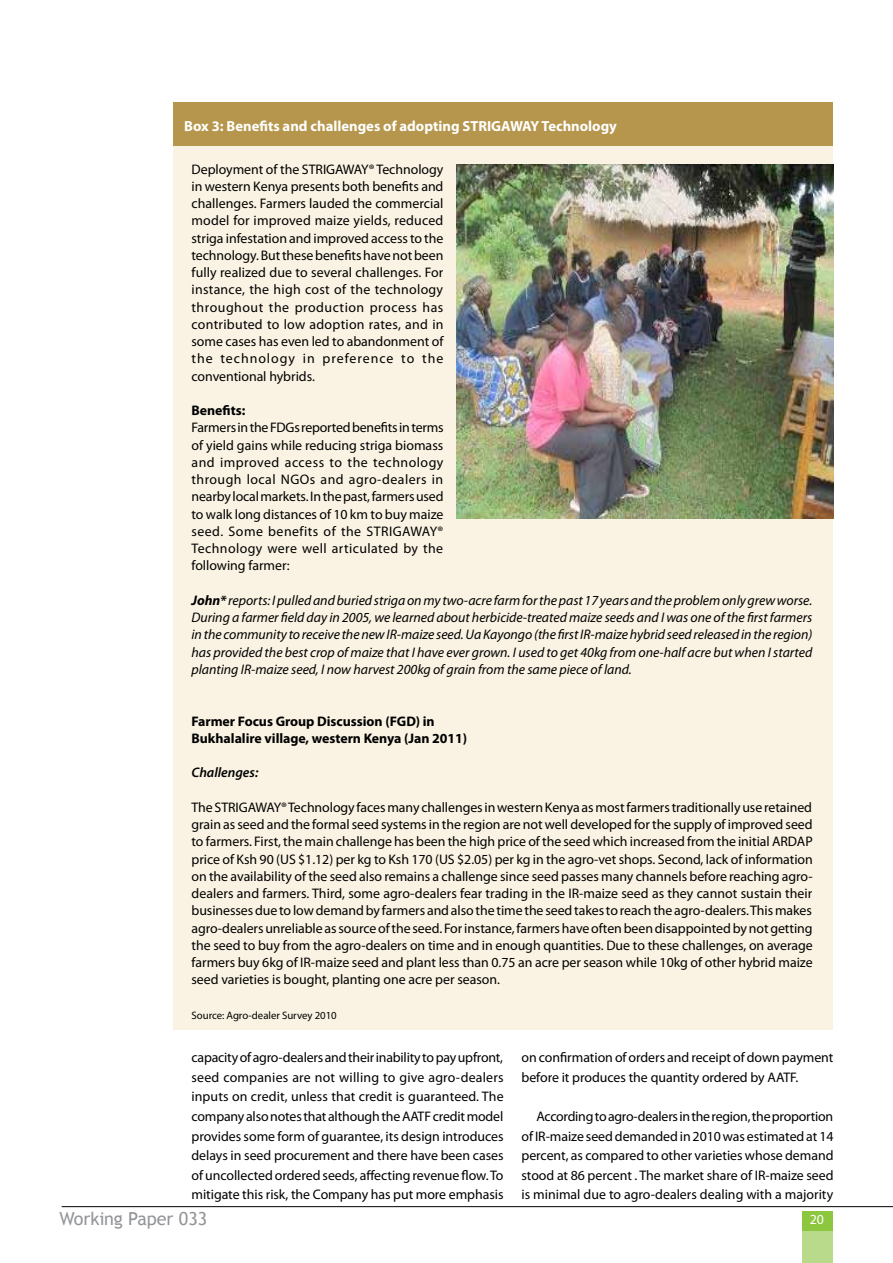
<style>
.page{position:relative;width:893px;height:1263px;background:#fff}
.page>*{position:absolute;margin:0;border:0;box-sizing:border-box;transform-origin:0 0}
.t1{font:18px "Trebuchet MS";letter-spacing:-.005em;color:#939598}
.t2{font:700 14.7px "Myriad Pro";color:#fff}
.t3{font:13.8px/17.2px "Myriad Pro";letter-spacing:-.005em;color:#000;text-align:justify}
.t4{font:italic 13.8px/17.2px "Myriad Pro";letter-spacing:-.005em;color:#000;text-align:justify}
.t5{font:700 13.8px/17.2px "Myriad Pro";letter-spacing:-.005em;color:#000}
.t6{font:italic 600 13.8px "Myriad Pro";letter-spacing:-.005em;color:#000}
.t7{font:13.8px "Myriad Pro";color:#fff}
.t8{font:10.8px "Myriad Pro";letter-spacing:-.005em;color:#000}
.s1{font-weight:700}
</style>
<div class="page">
<hr style="left:62px;top:1206px;width:831px;height:1px;background:#000">
<div style="left:802px;top:1211px;width:30px;height:19px;background:#8dc63f"></div>
<div style="left:802px;top:1231px;width:30px;height:32px;background:#b9da8a"></div>
<div style="left:174px;top:102px;width:659px;height:45px;background:#b6964d"></div>
<div style="left:174px;top:146px;width:659px;height:883px;background:#faf3e3"></div>
<img style="left:456px;top:165px;width:377px;height:354px">
<p class="t2" style="left:184px;top:116px;width:434px">Box 3: Benefits and challenges of adopting STRIGAWAY Technology</p>
<p class="t3" style="left:192px;top:160px;width:254px">Deployment of the STRIGAWAY® Technology in western Kenya presents both benefits and challenges. Farmers lauded the commercial model for improved maize yields, reduced striga infestation and improved access to the technology. But these benefits have not been fully realized due to several challenges. For instance, the high cost of the technology throughout the production process has contributed to low adoption rates, and in some cases has even led to abandonment of the technology in preference to the conventional hybrids.</p>
<p class="t5" style="left:192px;top:401px;width:55px">Benefits:</p>
<p class="t3" style="left:192px;top:419px;width:254px">Farmers in the FDGs reported benefits in terms of yield gains while reducing striga biomass and improved access to the technology through local NGOs and agro-dealers in nearby local markets. In the past, farmers used to walk long distances of 10 km to buy maize seed. Some benefits of the STRIGAWAY® Technology were well articulated by the following farmer:</p>
<p class="t4" style="left:192px;top:591px;width:622px"><span class="s1">John*</span> reports: I pulled and buried striga on my two-acre farm for the past 17 years and the problem only grew worse.<br>During a farmer field day in 2005, we learned about herbicide-treated maize seeds and I was one of the first farmers in the community to receive the new IR-maize seed. Ua Kayongo (the first IR-maize hybrid seed released in the region) has provided the best crop of maize that I have ever grown. I used to get 40kg from one-half acre but when I started planting IR-maize seed, I now harvest 200kg of grain from the same piece of land.</p>
<p class="t5" style="left:192px;top:712px;width:277px">Farmer Focus Group Discussion (FGD) in<br>Bukhalalire village, western Kenya (Jan 2011)</p>
<p class="t6" style="left:192px;top:764px;width:68px">Challenges:</p>
<p class="t3" style="left:192px;top:798px;width:623px">The STRIGAWAY® Technology faces many challenges in western Kenya as most farmers traditionally use retained grain as seed and the formal seed systems in the region are not well developed for the supply of improved seed to farmers. First, the main challenge has been the high price of the seed which increased from the initial ARDAP price of Ksh 90 (US $1.12) per kg to Ksh 170 (US $2.05) per kg in the agro-vet shops. Second, lack of information on the availability of the seed also remains a challenge since seed passes many channels before reaching agro&shy;dealers and farmers. Third, some agro-dealers fear trading in the IR-maize seed as they cannot sustain their businesses due to low demand by farmers and also the time the seed takes to reach the agro-dealers. This makes agro-dealers unreliable as source of the seed. For instance, farmers have often been disappointed by not getting the seed to buy from the agro-dealers on time and in enough quantities. Due to these challenges, on average farmers buy 6kg of IR-maize seed and plant less than 0.75 an acre per season while 10kg of other hybrid maize seed varieties is bought, planting one acre per season.</p>
<p class="t8" style="left:192px;top:1009px;width:147px">Source: Agro-dealer Survey 2010</p>
<p class="t3" style="left:192px;top:1047px;width:314px;line-height:19.6px">capacity of agro-dealers and their inability to pay upfront, seed companies are not willing to give agro-dealers inputs on credit, unless that credit is guaranteed. The company also notes that although the AATF credit model provides some form of guarantee, its design introduces delays in seed procurement and there have been cases of uncollected ordered seeds, affecting revenue flow. To mitigate this risk, the Company has put more emphasis</p>
<p class="t3" style="left:521px;top:1047px;width:313px;line-height:19.6px">on confirmation of orders and receipt of down payment before it produces the quantity ordered by AATF.</p>
<p class="t3" style="left:521px;top:1106px;width:314px;line-height:19.6px;text-indent:15px">According to agro-dealers in the region, the proportion of IR-maize seed demanded in 2010 was estimated at 14 percent, as compared to other varieties whose demand stood at 86 percent . The market share of IR-maize seed is minimal due to agro-dealers dealing with a majority</p>
<h1 class="t1" style="left:60px;top:1208px;width:149px">Working Paper 033</h1>
<p class="t7" style="left:810px;top:1211px;width:16px">20</p>
</div>
